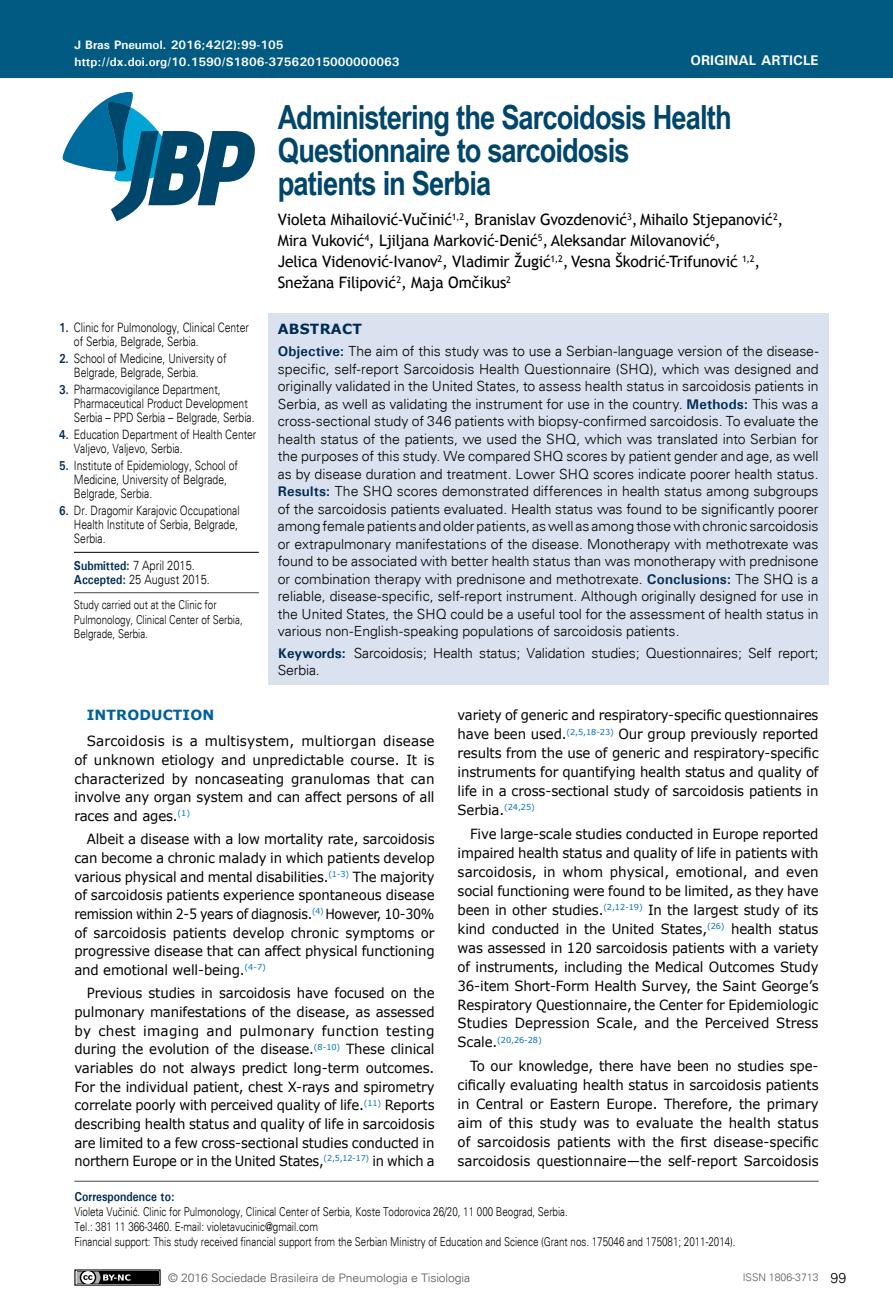
<style>
.page{position:relative;width:893px;height:1315px;background:#fff}
.page>*{position:absolute;margin:0;border:0;box-sizing:border-box;transform-origin:0 0}
.t1{font:700 33.25px/33.2px "Arial Narrow";letter-spacing:-.025em;color:#00466b}
.t2{font:15.75px/21px "Trebuchet MS";letter-spacing:-.015em;color:#000}
.t3{font:14px/18.6px "Verdana";letter-spacing:-.01em;color:#000;text-align:justify;scale:.95 1}
.t4{font:300 14px/17.5px "Univers";letter-spacing:-.01em;color:#000;text-align:justify}
.t5{font:14px/18.9px "Verdana";letter-spacing:-.01em;color:#000;text-align:justify;scale:.94 1}
.t6{font:14px/18.6px "Verdana";letter-spacing:-.01em;color:#000;text-align:justify;scale:.96 1}
.t7{font:700 14px "Univers";color:#fff}
.t8{font:700 14px "Verdana";letter-spacing:.01em;color:#01609a}
.t9{font:700 14px "Verdana";letter-spacing:.015em;color:#002b51}
.t10{font:300 12.95px/14px "Univers";color:#000;scale:.8 1}
.t11{font:300 12.95px/14.9px "Univers";color:#000;scale:.85 1}
.t12{font:700 12.95px "Univers";color:#002b51;scale:.85 1}
.t13{font:300 12.25px/14.7px "Univers";color:#000;scale:.8 1}
.t14{font:700 12.25px "Univers";color:#fff}
.t15{font:300 11.72px "Univers";letter-spacing:-.01em;color:#58595b;scale:1.04 1}
.t16{font:300 10.5px "Univers";color:#58595b}
.t17{font:8.22px "Verdana";color:#0072bc}
.s1{font-weight:700;color:#002b51}
.s2{font-size:14px;color:#000}
</style>
<div class="page">
<div style="left:0;top:0;width:893px;height:78px;background:#005a82"></div>
<svg style="left:62px;top:91px;width:193px;height:130px"></svg>
<div style="left:75px;top:1270px;width:85px;height:15px;background:#000"></div>
<div style="left:74px;top:1269px;width:87px;height:16px;border:1px solid #000"></div>
<svg style="left:74px;top:1269px;width:56px;height:17px"></svg>
<div style="left:268px;top:313px;width:560px;height:372px;background:#dbe2ef"></div>
<hr style="left:74px;top:1180px;width:745px;height:1px;background:#464547">
<hr style="left:74px;top:552px;width:185px;height:1px;background:#000">
<hr style="left:74px;top:592px;width:185px;height:1px;background:#464547">
<p class="t14" style="left:74px;top:38px;width:211px">J Bras Pneumol. 2016;42(2):99-105</p>
<p class="t14" style="left:74px;top:54px;width:327px">http://dx.doi.org/10.1590/S1806-37562015000000063</p>
<p class="t7" style="left:690px;top:52px;width:130px">ORIGINAL ARTICLE</p>
<p class="t10" style="left:74px;top:321px;width:220px;text-indent:-15px"><span class="s1">1.</span> Clinic for Pulmonology, Clinical Center of Serbia, Belgrade, Serbia.</p>
<p class="t10" style="left:74px;top:352px;width:192px;text-indent:-15px"><span class="s1">2.</span> School of Medicine, University of<br>Belgrade, Belgrade, Serbia.</p>
<p class="t10" style="left:74px;top:383px;width:227px;text-indent:-15px"><span class="s1">3.</span> Pharmacovigilance Department,<br>Pharmaceutical Product Development<br>Serbia – PPD Serbia – Belgrade, Serbia.</p>
<p class="t10" style="left:74px;top:428px;width:230px;text-indent:-15px"><span class="s1">4.</span> Education Department of Health Center<br>Valjevo, Valjevo, Serbia.</p>
<p class="t10" style="left:74px;top:459px;width:207px;text-indent:-15px"><span class="s1">5.</span> Institute of Epidemiology, School of<br>Medicine, University of Belgrade,<br>Belgrade, Serbia.</p>
<p class="t10" style="left:74px;top:504px;width:209px;text-indent:-15px"><span class="s1">6.</span> Dr. Dragomir Karajovic Occupational<br>Health Institute of Serbia, Belgrade,<br>Serbia.</p>
<p class="t11" style="left:74px;top:557px;width:162px"><span class="s1">Submitted:</span> 7 April 2015.<br><span class="s1">Accepted:</span> 25 August 2015.</p>
<p class="t13" style="left:74px;top:597px;width:213px">Study carried out at the Clinic for<br>Pulmonology, Clinical Center of Serbia,<br>Belgrade, Serbia.</p>
<h1 class="t1" style="left:278px;top:99px;width:456px">Administering the Sarcoidosis Health<br>Questionnaire to sarcoidosis patients in Serbia</h1>
<p class="t2" style="left:278px;top:209px;width:507px">Violeta Mihailović-Vučinić<sup>1,2</sup>, Branislav Gvozdenović<sup>3</sup>, Mihailo Stjepanović<sup>2</sup>, Mira Vuković<sup>4</sup>, Ljiljana Marković-Denić<sup>5</sup>, Aleksandar Milovanović<sup>6</sup>,<br>Jelica Videnović-Ivanov<sup>2</sup>, Vladimir Žugić<sup>1,2</sup>, Vesna Škodrić-Trifunović <sup>1,2</sup>, Snežana Filipović<sup>2</sup>, Maja Omčikus<sup>2</sup></p>
<p class="t9" style="left:278px;top:319px;width:86px">ABSTRACT</p>
<p class="t4" style="left:278px;top:342px;width:542px"><span class="s1">Objective:</span> The aim of this study was to use a Serbian-language version of the disease&shy;specific, self-report Sarcoidosis Health Questionnaire (SHQ), which was designed and originally validated in the United States, to assess health status in sarcoidosis patients in Serbia, as well as validating the instrument for use in the country. <span class="s1">Methods:</span> This was a cross-sectional study of 346 patients with biopsy-confirmed sarcoidosis. To evaluate the health status of the patients, we used the SHQ, which was translated into Serbian for the purposes of this study. We compared SHQ scores by patient gender and age, as well as by disease duration and treatment. Lower SHQ scores indicate poorer health status.<br><span class="s1">Results:</span> The SHQ scores demonstrated differences in health status among subgroups of the sarcoidosis patients evaluated. Health status was found to be significantly poorer among female patients and older patients, as well as among those with chronic sarcoidosis or extrapulmonary manifestations of the disease. Monotherapy with methotrexate was found to be associated with better health status than was monotherapy with prednisone or combination therapy with prednisone and methotrexate. <span class="s1">Conclusions:</span> The SHQ is a reliable, disease-specific, self-report instrument. Although originally designed for use in the United States, the SHQ could be a useful tool for the assessment of health status in various non-English-speaking populations of sarcoidosis patients.</p>
<p class="t4" style="left:278px;top:644px;width:542px;line-height:16.8px"><span class="s1">Keywords:</span> Sarcoidosis; Health status; Validation studies; Questionnaires; Self report;<br>Serbia.</p>
<p class="t8" style="left:87px;top:705px;width:129px">INTRODUCTION</p>
<p class="t6" style="left:74px;top:732px;width:377px;text-indent:12px">Sarcoidosis is a multisystem, multiorgan disease of unknown etiology and unpredictable course. It is characterized by noncaseating granulomas that can involve any organ system and can affect persons of all races and ages.<sup>(1)</sup></p>
<p class="t3" style="left:74px;top:830px;width:381px;text-indent:12px">Albeit a disease with a low mortality rate, sarcoidosis can become a chronic malady in which patients develop various physical and mental disabilities.<sup>(1-3)</sup> The majority of sarcoidosis patients experience spontaneous disease remission within 2-5 years of diagnosis.<sup>(4)</sup> However, 10-30% of sarcoidosis patients develop chronic symptoms or progressive disease that can affect physical functioning and emotional well-being.<sup>(4-7)</sup></p>
<p class="t3" style="left:74px;top:984px;width:381px;text-indent:12px">Previous studies in sarcoidosis have focused on the pulmonary manifestations of the disease, as assessed by chest imaging and pulmonary function testing during the evolution of the disease.<sup>(8-10)</sup> These clinical variables do not always predict long-term outcomes.<br>For the individual patient, chest X-rays and spirometry correlate poorly with perceived quality of life.<sup>(11)</sup> Reports describing health status and quality of life in sarcoidosis are limited to a few cross-sectional studies conducted in northern Europe or in the United States,<sup>(2,5,12-17)</sup> in which a</p>
<p class="t5" style="left:458px;top:705px;width:386px">variety of generic and respiratory-specific questionnaires have been used.<sup>(2,5,18-23)</sup> Our group previously reported results from the use of generic and respiratory-specific instruments for quantifying health status and quality of life in a cross-sectional study of sarcoidosis patients in Serbia.<sup>(24,25)</sup></p>
<p class="t3" style="left:458px;top:824px;width:381px;text-indent:12px">Five large-scale studies conducted in Europe reported impaired health status and quality of life in patients with sarcoidosis, in whom physical, emotional, and even social functioning were found to be limited, as they have been in other studies.<sup>(2,12-19)</sup> In the largest study of its kind conducted in the United States,<sup>(26)</sup> health status was assessed in 120 sarcoidosis patients with a variety of instruments, including the Medical Outcomes Study 36-item Short-Form Health Survey, the Saint George’s Respiratory Questionnaire, the Center for Epidemiologic Studies Depression Scale, and the Perceived Stress</p>
<p class="t17" style="left:458px;top:1034px;width:86px"><span class="s2">Scale.</span>(20,26-28)</p>
<p class="t3" style="left:458px;top:1056px;width:381px;text-indent:12px">To our knowledge, there have been no studies spe&shy;cifically evaluating health status in sarcoidosis patients in Central or Eastern Europe. Therefore, the primary aim of this study was to evaluate the health status of sarcoidosis patients with the first disease-specific sarcoidosis questionnaire—the self-report Sarcoidosis</p>
<p class="t12" style="left:74px;top:1189px;width:119px">Correspondence to:</p>
<p class="t13" style="left:74px;top:1204px;width:828px">Violeta Vučinić. Clinic for Pulmonology, Clinical Center of Serbia, Koste Todorovica 26/20, 11 000 Beograd, Serbia.<br>Tel.: 381 11 366-3460. E-mail: violetavucinic@gmail.com<br>Financial support: This study received financial support from the Serbian Ministry of Education and Science (Grant nos. 175046 and 175081; 2011-2014).</p>
<p class="t15" style="left:168px;top:1270px;width:292px">© 2016 Sociedade Brasileira de Pneumologia e Tisiologia</p>
<p class="t16" style="left:743px;top:1271px;width:77px">ISSN 1806-3713</p>
<p class="t4" style="left:831px;top:1269px;width:17px">99</p>
</div>
